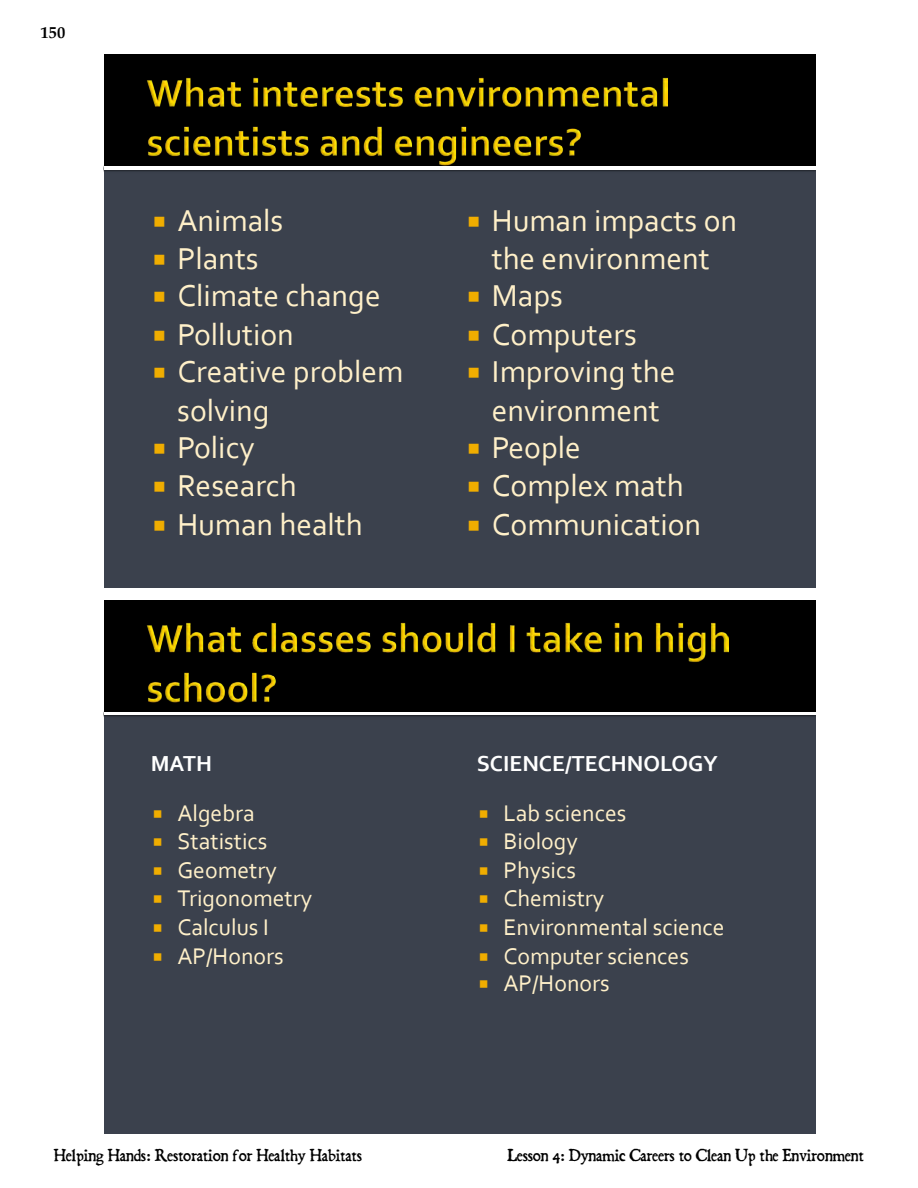
<style>
.page{position:relative;width:918px;height:1188px;background:#fff}
.page>*{position:absolute;margin:0;border:0;box-sizing:border-box;transform-origin:0 0}
.t1{font:31.65px/38.5px "Corbel";color:#fff0c9;text-align:center}
.t2{font:23.7px "Corbel";color:#fff0c9}
.t3{font:700 22.8px "Corbel";color:#fff}
.t4{font:700 16.5px "Palatino";color:#000}
.t5{font:15px "Dominican";color:#000}
.s1{color:#f0ad00}
</style>
<div class="page">
<div style="left:104px;top:54px;width:712px;height:534px;background:#3b414d"></div>
<img style="left:104px;top:169px;width:712px;height:3px">
<hr style="left:104px;top:166px;width:712px;height:3px;background:#fff">
<div style="left:104px;top:54px;width:712px;height:112px;background:#000"></div>
<img style="left:146px;top:77px;width:521px;height:89px">
<div style="left:104px;top:600px;width:712px;height:534px;background:#3b414d"></div>
<hr style="left:104px;top:712px;width:712px;height:3px;background:#fff">
<div style="left:104px;top:600px;width:712px;height:111px;background:#000"></div>
<img style="left:146px;top:623px;width:582px;height:79px">
<p class="t4" style="left:40px;top:18px;width:26px">150</p>
<p class="t1" style="left:153px;top:200px;width:132px"><span class="s1">○</span> Animals</p>
<p class="t1" style="left:153px;top:238px;width:108px"><span class="s1">○</span> Plants</p>
<p class="t1" style="left:153px;top:276px;width:230px"><span class="s1">○</span> Climate change</p>
<p class="t1" style="left:153px;top:314px;width:143px"><span class="s1">○</span> Pollution</p>
<p class="t1" style="left:177px;top:352px;width:228px;text-align:left;text-indent:-25px"><span class="s1">○</span> Creative problem solving</p>
<p class="t1" style="left:153px;top:428px;width:104px"><span class="s1">○</span> Policy</p>
<p class="t1" style="left:153px;top:465px;width:146px"><span class="s1">○</span> Research</p>
<p class="t1" style="left:153px;top:504px;width:212px"><span class="s1">○</span> Human health</p>
<p class="t1" style="left:467px;top:201px;width:272px;line-height:37.5px"><span class="s1">○</span> Human impacts on the environment</p>
<p class="t1" style="left:467px;top:276px;width:98px"><span class="s1">○</span> Maps</p>
<p class="t1" style="left:467px;top:314px;width:171px"><span class="s1">○</span> Computers</p>
<p class="t1" style="left:467px;top:352px;width:210px"><span class="s1">○</span> Improving the environment</p>
<p class="t1" style="left:467px;top:428px;width:116px"><span class="s1">○</span> People</p>
<p class="t1" style="left:467px;top:465px;width:218px"><span class="s1">○</span> Complex math</p>
<p class="t1" style="left:467px;top:504px;width:236px"><span class="s1">○</span> Communication</p>
<p class="t3" style="left:151px;top:749px;width:63px">MATH</p>
<p class="t2" style="left:153px;top:799px;width:104px"><span class="s1">○</span> Algebra</p>
<p class="t2" style="left:153px;top:826px;width:116px"><span class="s1">○</span> Statistics</p>
<p class="t2" style="left:153px;top:855px;width:126px"><span class="s1">○</span> Geometry</p>
<p class="t2" style="left:153px;top:884px;width:161px"><span class="s1">○</span> Trigonometry</p>
<p class="t2" style="left:153px;top:912px;width:118px"><span class="s1">○</span> Calculus I</p>
<p class="t2" style="left:153px;top:941px;width:133px"><span class="s1">○</span> AP/Honors</p>
<p class="t3" style="left:477px;top:749px;width:242px">SCIENCE/TECHNOLOGY</p>
<p class="t2" style="left:479px;top:799px;width:149px"><span class="s1">○</span> Lab sciences</p>
<p class="t2" style="left:479px;top:826px;width:101px"><span class="s1">○</span> Biology</p>
<p class="t2" style="left:479px;top:855px;width:99px"><span class="s1">○</span> Physics</p>
<p class="t2" style="left:479px;top:884px;width:127px"><span class="s1">○</span> Chemistry</p>
<p class="t2" style="left:479px;top:912px;width:248px"><span class="s1">○</span> Environmental science</p>
<p class="t2" style="left:479px;top:941px;width:212px"><span class="s1">○</span> Computer sciences</p>
<p class="t2" style="left:479px;top:969px;width:133px"><span class="s1">○</span> AP/Honors</p>
<p class="t5" style="left:54px;top:1144px;width:310px">Helping Hands: Restoration for Healthy Habitats</p>
<p class="t5" style="left:508px;top:1144px;width:358px">Lesson 4: Dynamic Careers to Clean Up the Environment</p>
</div>
